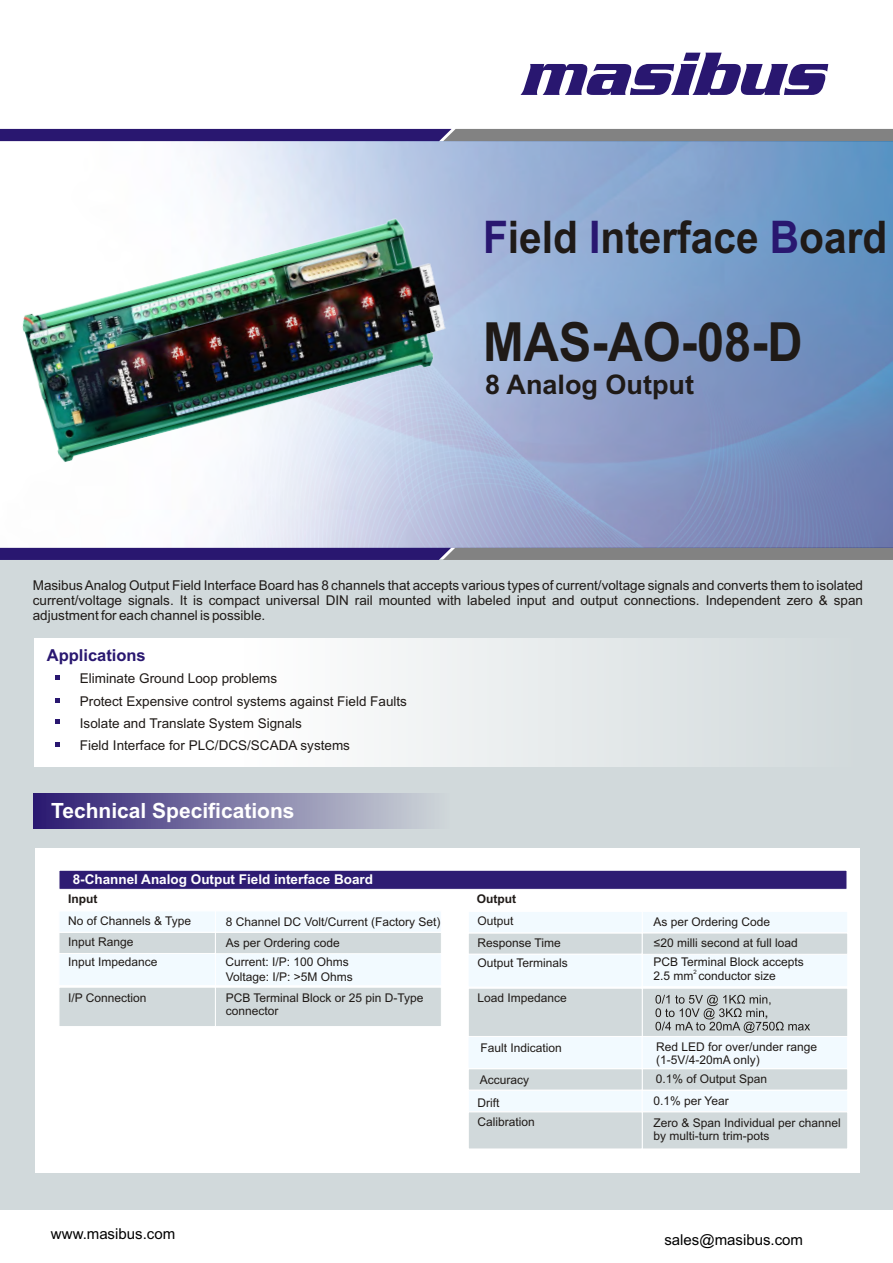
<style>
.page{position:relative;width:893px;height:1263px;background:#fff}
.page>*{position:absolute;margin:0;border:0;box-sizing:border-box;transform-origin:0 0}
.t1{font:700 54px "Arial";color:#1f1a17;scale:.9 1}
.t2{font:700 45px "Arial";color:#1f1a17;scale:.9 1}
.t3{font:700 45px "Arial";color:#291770;scale:.9 1}
.t4{font:700 27px "Arial";color:#1f1a17}
.t5{font:700 21px "Arial";color:#fff}
.t6{font:700 16.5px "Arial";color:#291770}
.t7{font:15px "Arial";color:#000}
.t8{font:13.5px/15.1px "Arial";color:#1f1a17}
.t9{font:700 13.5px "Arial";color:#fff}
.t10{font:12px/21.5px "Arial";color:#1f1a17}
.t11{font:700 12px "Arial";color:#1f1a17}
.t12{font:700 10.5px "Arial";color:#1f1a17}
.t13{font:6px "Arial";color:#1f1a17}
.s1{color:#291770}
.s2{font-family:"Arial Unicode MS"}
</style>
<div class="page">
<svg style="left:520px;top:53px;width:308px;height:42px"></svg>
<div style="left:0;top:560px;width:893px;height:650px;background:#d1d9db"></div>
<svg style="left:0;top:129px;width:893px;height:12px;background:#564d79"></svg>
<svg style="left:0;top:548px;width:893px;height:12px;background:#564d79"></svg>
<img style="left:0;top:141px;width:893px;height:407px">
<div style="left:34px;top:638px;width:831px;height:128px;background:linear-gradient(to right,#fff,#d3dbdd)"></div>
<svg style="left:55px;top:675px;width:5px;height:4px"></svg>
<svg style="left:55px;top:698px;width:5px;height:4px"></svg>
<svg style="left:55px;top:742px;width:5px;height:4px"></svg>
<svg style="left:55px;top:720px;width:5px;height:4px"></svg>
<div style="left:35px;top:849px;width:825px;height:324px;background:#fff"></div>
<svg style="left:59px;top:870px;width:788px;height:20px;background:#413180"></svg>
<svg style="left:59px;top:912px;width:382px;height:114px"></svg>
<svg style="left:34px;top:793px;width:393px;height:35px;background:#7c77a4"></svg>
<svg style="left:469px;top:912px;width:378px;height:237px"></svg>
<img style="left:0;top:147px;width:486px;height:387px">
<h2 class="t2" style="left:483px;top:220px;width:451px"><span class="s1">F</span>ield nterface oard</h2>
<h2 class="t3" style="left:589px;top:220px;width:14px">I</h2>
<h2 class="t3" style="left:770px;top:220px;width:34px">B</h2>
<h1 class="t1" style="left:483px;top:322px;width:357px">MAS-AO-08-D</h1>
<h3 class="t4" style="left:485px;top:374px;width:211px">8 Analog Output</h3>
<p class="t8" style="left:33px;top:579px;width:832px;text-align:justify">Masibus Analog Output Field Interface Board has 8 channels that accepts various types of current/voltage signals and converts them to isolated current/voltage signals. It is compact universal DIN rail mounted with labeled input and output connections. Independent zero &amp; span adjustment for each channel is possible.</p>
<h3 class="t6" style="left:47px;top:649px;width:101px">Applications</h3>
<p class="t8" style="left:80px;top:668px;width:329px;line-height:23px">Eliminate Ground Loop problems<br>Protect Expensive control systems against Field Faults</p>
<p class="t8" style="left:80px;top:713px;width:272px;line-height:22.4px">Isolate and Translate System Signals<br>Field Interface for PLC/DCS/SCADA systems</p>
<h3 class="t5" style="left:51px;top:802px;width:245px">Technical Specifications</h3>
<p class="t9" style="left:73px;top:874px;width:302px">8-Channel Analog Output Field interface Board</p>
<p class="t11" style="left:68px;top:894px;width:31px">Input</p>
<p class="t10" style="left:68px;top:911px;width:125px">No of Channels &amp; Type<br>Input Range</p>
<p class="t10" style="left:68px;top:952px;width:91px">Input Impedance</p>
<p class="t10" style="left:68px;top:988px;width:80px">I/P Connection</p>
<p class="t10" style="left:226px;top:912px;width:216px;line-height:20.9px">8 Channel DC Volt/Current (Factory Set)<br>As per Ordering code</p>
<p class="t10" style="left:225px;top:952px;width:125px">Current: I/P: 100 Ohms</p>
<p class="t10" style="left:226px;top:992px;width:199px;line-height:13.4px">PCB Terminal Block or 25 pin D-Type connector</p>
<p class="t10" style="left:226px;top:967px;width:129px">Voltage: I/P: &gt;5M Ohms</p>
<p class="t11" style="left:477px;top:894px;width:41px">Output</p>
<p class="t10" style="left:477px;top:911px;width:85px">Output<br>Response Time</p>
<p class="t10" style="left:477px;top:953px;width:92px">Output Terminals</p>
<p class="t10" style="left:477px;top:988px;width:91px">Load Impedance</p>
<p class="t10" style="left:653px;top:913px;width:146px;line-height:20.9px">As per Ordering Code<br><span class="s2">≤</span>20 milli second at full load</p>
<p class="t10" style="left:653px;top:953px;width:152px">PCB Terminal Block accepts</p>
<p class="t13" style="left:693px;top:970px;width:5px">2</p>
<p class="t10" style="left:653px;top:967px;width:124px">2.5 mm conductor size</p>
<p class="t12" style="left:765px;top:1009px;width:4px">,</p>
<p class="t10" style="left:480px;top:1038px;width:83px">Fault Indication</p>
<p class="t10" style="left:656px;top:1041px;width:162px;line-height:13.4px">Red LED for over/under range (1-5V/4-20mA only)</p>
<p class="t10" style="left:477px;top:1070px;width:53px;line-height:22.5px">Accuracy<br>Drift</p>
<p class="t10" style="left:477px;top:1112px;width:59px">Calibration</p>
<p class="t10" style="left:653px;top:1069px;width:189px;line-height:21.9px">0.1% of Output Span<br>0.1% per Year<br>Zero &amp; Span Individual per channel</p>
<p class="t10" style="left:653px;top:1126px;width:118px">by multi-turn trim-pots</p>
<p class="t7" style="left:51px;top:1228px;width:126px">www.masibus.com</p>
<p class="t7" style="left:664px;top:1233px;width:140px">sales@masibus.com</p>
</div>
